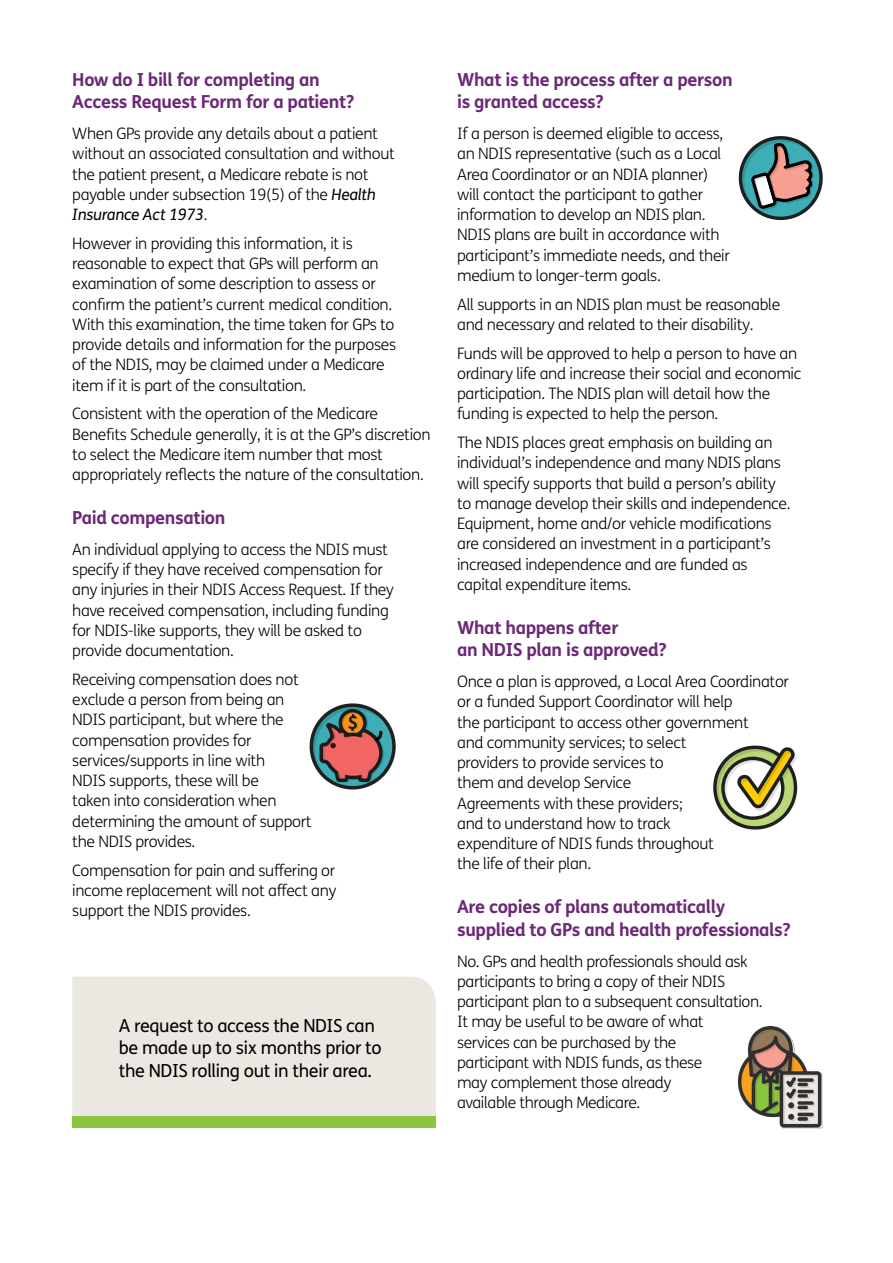
<style>
.page{position:relative;width:893px;height:1263px;background:#fff}
.page>*{position:absolute;margin:0;border:0;box-sizing:border-box;transform-origin:0 0}
.t1{font:700 18px/22.5px "FS Me";letter-spacing:-.02em;color:#6b2976}
.t2{font:18px/22.5px "FS Me";letter-spacing:-.02em;color:#000}
.Text__plain{font:300 15.75px/20.2px "FS Me";letter-spacing:-.02em;color:#000}
.s1{font-weight:400;font-style:italic}
</style>
<div class="page">
<div style="left:72px;top:977px;width:364px;height:138px;background:#ebe8e2"></div>
<div style="left:72px;top:1115px;width:364px;height:12px;background:#8ac63f"></div>
<svg style="left:739px;top:136px;width:84px;height:84px"></svg>
<svg style="left:713px;top:745px;width:84px;height:84px"></svg>
<img style="left:738px;top:1026px;width:85px;height:102px">
<svg style="left:310px;top:703px;width:86px;height:86px"></svg>
<h3 class="t1" style="left:72px;top:67px;width:284px">How do I bill for completing an<br>Access Request Form for a patient?</h3>
<p class="Text__plain" style="left:72px;top:123px;width:324px">When GPs provide any details about a patient without an associated consultation and without the patient present, a Medicare rebate is not payable under subsection 19(5) of the <span class="s1">Health Insurance Act 1973</span>.</p>
<p class="Text__plain" style="left:72px;top:233px;width:325px">However in providing this information, it is reasonable to expect that GPs will perform an examination of some description to assess or confirm the patient’s current medical condition.<br>With this examination, the time taken for GPs to provide details and information for the purposes of the NDIS, may be claimed under a Medicare item if it is part of the consultation.</p>
<p class="Text__plain" style="left:72px;top:403px;width:360px">Consistent with the operation of the Medicare Benefits Schedule generally, it is at the GP’s discretion to select the Medicare item number that most appropriately reflects the nature of the consultation.</p>
<h3 class="t1" style="left:72px;top:505px;width:155px">Paid compensation</h3>
<p class="Text__plain" style="left:72px;top:539px;width:323px">An individual applying to access the NDIS must specify if they have received compensation for any injuries in their NDIS Access Request. If they have received compensation, including funding for NDIS-like supports, they will be asked to provide documentation.</p>
<p class="Text__plain" style="left:72px;top:669px;width:241px">Receiving compensation does not exclude a person from being an<br>NDIS participant, but where the compensation provides for services/supports in line with<br>NDIS supports, these will be<br>taken into consideration when determining the amount of support the NDIS provides.</p>
<p class="Text__plain" style="left:72px;top:859px;width:266px;text-align:justify">Compensation for pain and suffering or income replacement will not affect any support the NDIS provides.</p>
<h3 class="t2" style="left:119px;top:1014px;width:264px">A request to access the NDIS can be made up to six months prior to the NDIS rolling out in their area.</h3>
<h3 class="t1" style="left:457px;top:67px;width:277px">What is the process after a person is granted access?</h3>
<p class="Text__plain" style="left:457px;top:123px;width:274px">If a person is deemed eligible to access, an NDIS representative (such as a Local Area Coordinator or an NDIA planner) will contact the participant to gather information to develop an NDIS plan.<br>NDIS plans are built in accordance with participant’s immediate needs, and their medium to longer-term goals.</p>
<p class="Text__plain" style="left:457px;top:294px;width:325px">All supports in an NDIS plan must be reasonable and necessary and related to their disability.</p>
<p class="Text__plain" style="left:457px;top:343px;width:346px">Funds will be approved to help a person to have an ordinary life and increase their social and economic participation. The NDIS plan will detail how the funding is expected to help the person.</p>
<p class="Text__plain" style="left:457px;top:432px;width:335px">The NDIS places great emphasis on building an individual’s independence and many NDIS plans will specify supports that build a person’s ability to manage develop their skills and independence.<br>Equipment, home and/or vehicle modifications are considered an investment in a participant’s increased independence and are funded as capital expenditure items.</p>
<h3 class="t1" style="left:457px;top:615px;width:211px">What happens after<br>an NDIS plan is approved?</h3>
<p class="Text__plain" style="left:457px;top:671px;width:333px">Once a plan is approved, a Local Area Coordinator or a funded Support Coordinator will help<br>the participant to access other government<br>and community services; to select<br>providers to provide services to<br>them and develop Service<br>Agreements with these providers;<br>and to understand how to track<br>expenditure of NDIS funds throughout<br>the life of their plan.</p>
<h3 class="t1" style="left:457px;top:895px;width:335px">Are copies of plans automatically supplied to GPs and health professionals?</h3>
<p class="Text__plain" style="left:457px;top:950px;width:307px">No. GPs and health professionals should ask participants to bring a copy of their NDIS participant plan to a subsequent consultation.<br>It may be useful to be aware of what<br>services can be purchased by the<br>participant with NDIS funds, as these<br>may complement those already<br>available through Medicare.</p>
</div>
